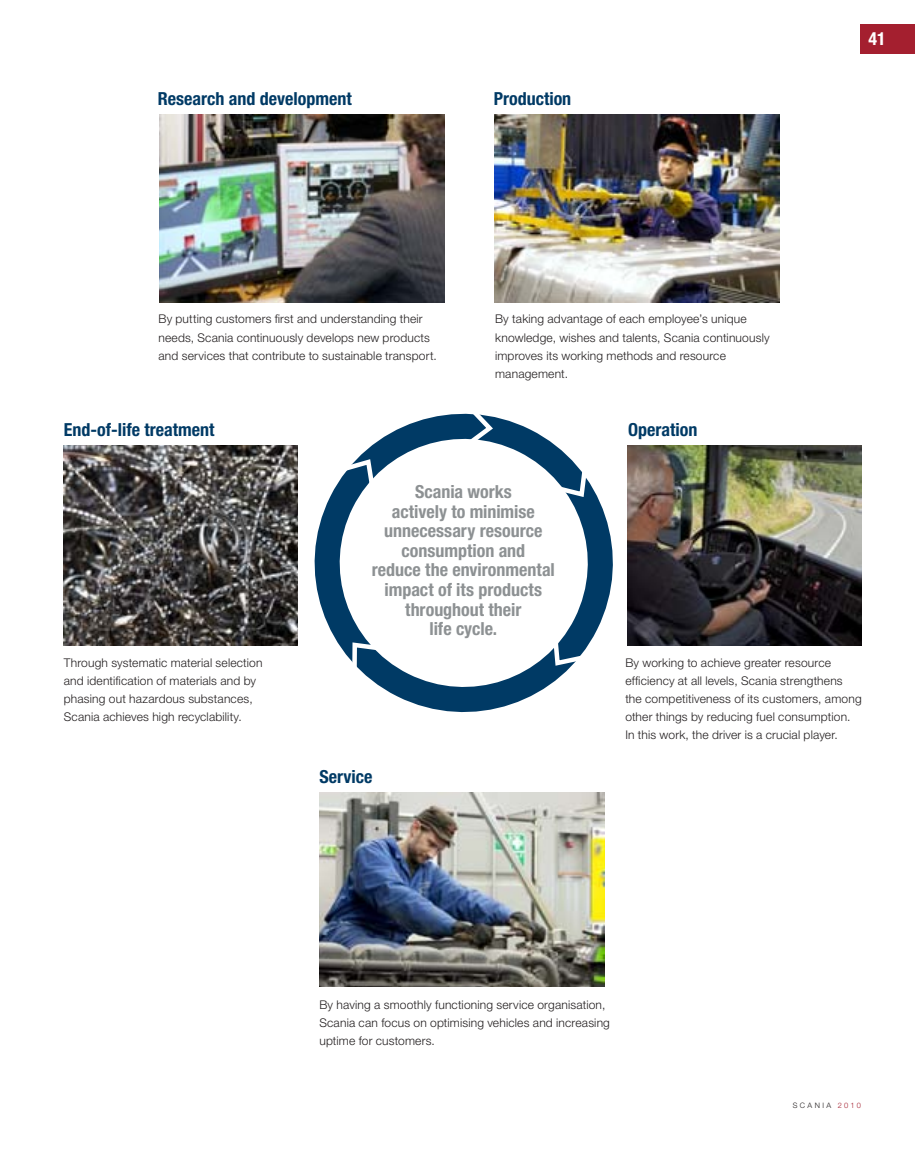
<style>
.page{position:relative;width:915px;height:1149px;background:#fff}
.page>*{position:absolute;margin:0;border:0;box-sizing:border-box;transform-origin:0 0}
.t1{font:700 condensed 18px/19.5px "Helvetica Neue LT Std";color:#8d9193;text-align:center}
.t2{font:700 condensed 18px "Helvetica Neue LT Std";color:#003a65}
.t3{font:700 condensed 18px "Helvetica Neue LT Std";color:#fff}
.t4{font:300 12px/18px "Helvetica Neue LT Std";letter-spacing:.015em;color:#231f20}
.t5{font:300 7.5px "Helvetica Neue LT Std";letter-spacing:.31em;color:#231f20}
.s1{color:#a41f2f}
</style>
<div class="page">
<div style="left:860px;top:24px;width:54px;height:30px;background:#a41f2f"></div>
<svg style="left:274px;top:414px;width:379px;height:299px"></svg>
<svg style="left:458px;top:413px;width:38px;height:40px"></svg>
<svg style="left:350px;top:639px;width:40px;height:41px"></svg>
<svg style="left:545px;top:458px;width:45px;height:41px"></svg>
<svg style="left:549px;top:626px;width:44px;height:42px"></svg>
<svg style="left:332px;top:456px;width:46px;height:42px"></svg>
<img style="left:159px;top:115px;width:285px;height:187px">
<img style="left:319px;top:792px;width:285px;height:194px">
<img style="left:627px;top:445px;width:233px;height:200px">
<img style="left:64px;top:445px;width:234px;height:200px">
<img style="left:494px;top:115px;width:284px;height:187px">
<h1 class="t2" style="left:158px;top:88px;width:195px">Research and development</h1>
<h1 class="t2" style="left:493px;top:88px;width:79px">Production</h1>
<p class="t4" style="left:158px;top:310px;width:280px">By putting customers first and understanding their needs, Scania continuously develops new products and services that contribute to sustainable transport.</p>
<p class="t4" style="left:495px;top:310px;width:276px">By taking advantage of each employee’s unique knowledge, wishes and talents, Scania continuously improves its working methods and resource management.</p>
<h1 class="t2" style="left:64px;top:418px;width:152px">End-of-life treatment</h1>
<h1 class="t2" style="left:628px;top:418px;width:71px">Operation</h1>
<h1 class="t1" style="left:371px;top:482px;width:184px">Scania works<br>actively to minimise unnecessary resource consumption and<br>reduce the environmental impact of its products throughout their<br>life cycle.</h1>
<h1 class="t3" style="left:868px;top:27px;width:19px">41</h1>
<p class="t4" style="left:64px;top:652px;width:200px">Through systematic material selection and identification of materials and by phasing out hazardous substances, Scania achieves high recyclability.</p>
<p class="t4" style="left:625px;top:652px;width:238px">By working to achieve greater resource efficiency at all levels, Scania strengthens the competitiveness of its customers, among other things by reducing fuel consumption.<br>In this work, the driver is a crucial player.</p>
<h1 class="t2" style="left:319px;top:765px;width:54px">Service</h1>
<p class="t4" style="left:319px;top:995px;width:292px">By having a smoothly functioning service organisation,<br>Scania can focus on optimising vehicles and increasing uptime for customers.</p>
<p class="t5" style="left:792px;top:1099px;width:70px">Scania <span class="s1">2010</span></p>
</div>
